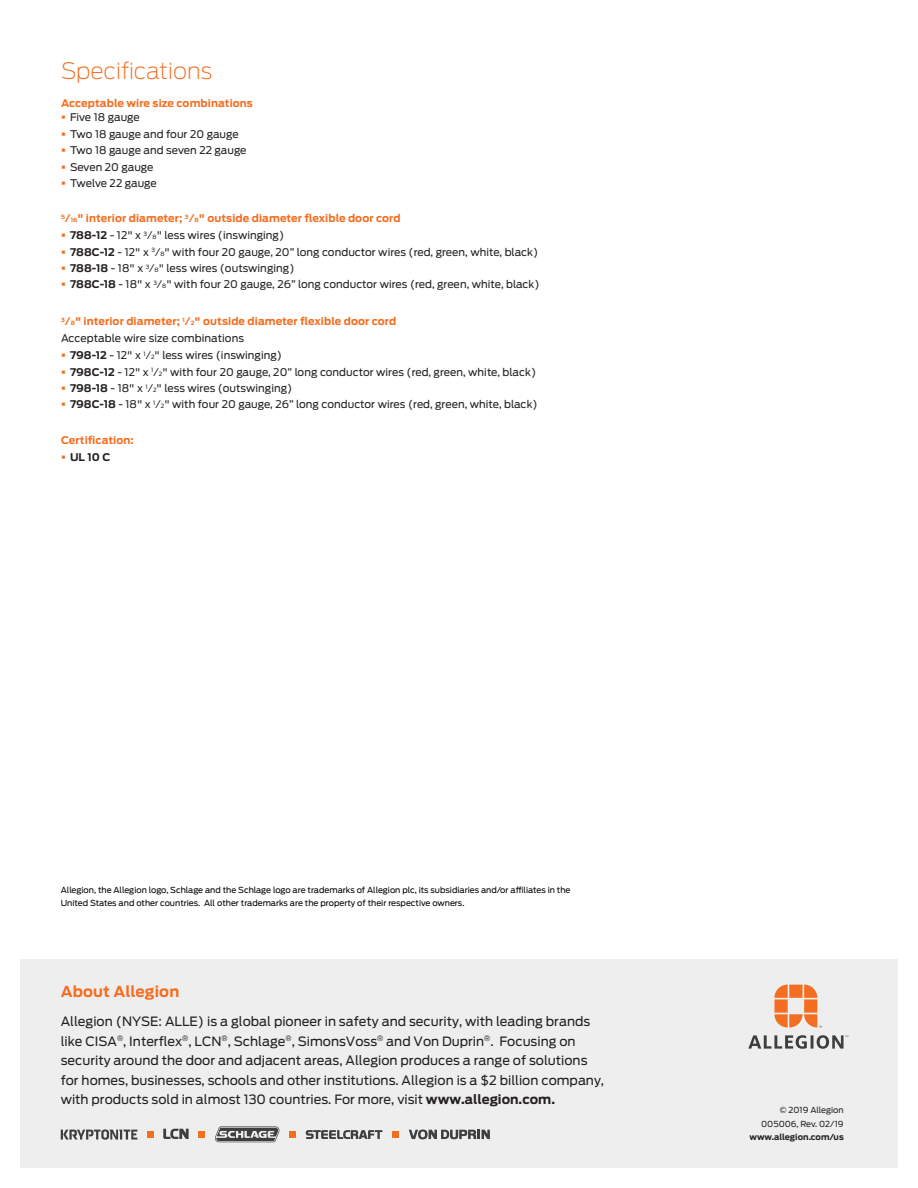
<style>
.page{position:relative;width:918px;height:1188px;background:#fff}
.page>*{position:absolute;margin:0;border:0;box-sizing:border-box;transform-origin:0 0}
.Section_subhead_15_1{font:200 22.5px "Antenna";color:#f36e21}
.Body_subhead_7_11pt{font:700 15px "Antenna";letter-spacing:.01em;color:#f36e21}
.Body_text_8_5_12pt{font:12.75px/19.5px "Antenna";color:#231f20}
.Body_Subhead_7_11pt{font:10.5px "Antenna";letter-spacing:.005em;color:#231f20}
.Body_Subhead_7_11pt-2{font:700 10.5px "Antenna";letter-spacing:.01em;color:#f36e21}
.Body_Subhead_7_11pt-3{font:10.5px "Antenna";letter-spacing:-.015em;color:#231f20}
.t1{font:700 10.5px "Antenna";color:#231f20}
.Legal_5_5_9pt{font:8.25px/13.5px "Antenna";color:#000}
.Back_cover_informati{font:8.25px "Antenna";color:#231f20}
.Back_cover_informati-2{font:700 8.25px "Antenna";color:#231f20}
.s1{color:#f36e21}
.s2{font-size:5.7px}
.s3{font-weight:700}
</style>
<div class="page">
<div style="left:20px;top:959px;width:878px;height:209px;background:#eeeeef"></div>
<svg style="left:774px;top:985px;width:48px;height:43px"></svg>
<svg style="left:748px;top:1035px;width:100px;height:14px"></svg>
<svg style="left:163px;top:1129px;width:26px;height:10px"></svg>
<svg style="left:147px;top:1131px;width:6px;height:6px"></svg>
<svg style="left:199px;top:1131px;width:6px;height:6px"></svg>
<svg style="left:409px;top:1130px;width:81px;height:9px"></svg>
<svg style="left:215px;top:1126px;width:65px;height:16px"></svg>
<svg style="left:306px;top:1130px;width:76px;height:9px"></svg>
<div style="left:289px;top:1131px;width:7px;height:6px;background:#f36e21"></div>
<div style="left:392px;top:1131px;width:7px;height:6px;background:#f36e21"></div>
<svg style="left:61px;top:1129px;width:76px;height:11px"></svg>
<p class="Section_subhead_15_1" style="left:61px;top:58px;width:153px">Specifications</p>
<p class="Body_Subhead_7_11pt-2" style="left:61px;top:97px;width:193px">Acceptable wire size combinations</p>
<p class="Body_Subhead_7_11pt" style="left:61px;top:112px;width:80px"><span class="s1">▪</span> Five 18 gauge</p>
<p class="Body_Subhead_7_11pt" style="left:61px;top:128px;width:179px"><span class="s1">▪</span> Two 18 gauge and four 20 gauge</p>
<p class="Body_Subhead_7_11pt" style="left:61px;top:144px;width:187px"><span class="s1">▪</span> Two 18 gauge and seven 22 gauge</p>
<p class="Body_Subhead_7_11pt" style="left:61px;top:161px;width:94px"><span class="s1">▪</span> Seven 20 gauge</p>
<p class="Body_Subhead_7_11pt-3" style="left:61px;top:177px;width:97px"><span class="s1">▪</span> Twelve 22 gauge</p>
<p class="Body_Subhead_7_11pt-2" style="left:61px;top:212px;width:341px"><sup>5</sup>⁄<span class="s2">16</span>" interior diameter; <sup>3</sup>⁄<span class="s2">8</span>" outside diameter flexible door cord</p>
<p class="Body_Subhead_7_11pt" style="left:61px;top:229px;width:225px"><span class="s1">▪</span> <span class="s3">788-12</span> - 12" x <sup>3</sup>⁄<span class="s2">8</span>" less wires (inswinging)</p>
<p class="Body_Subhead_7_11pt" style="left:61px;top:246px;width:479px"><span class="s1">▪</span> <span class="s3">788C-12</span> - 12" x <sup>3</sup>⁄<span class="s2">8</span>" with four 20 gauge, 20” long conductor wires (red, green, white, black)</p>
<p class="Body_Subhead_7_11pt" style="left:61px;top:262px;width:235px"><span class="s1">▪</span> <span class="s3">788-18</span> - 18" x <sup>3</sup>⁄<span class="s2">8</span>" less wires (outswinging)</p>
<p class="Body_Subhead_7_11pt" style="left:61px;top:279px;width:480px"><span class="s1">▪</span> <span class="s3">788C-18</span> - 18" x <sup>3</sup>⁄<span class="s2">8</span>" with four 20 gauge, 26” long conductor wires (red, green, white, black)</p>
<p class="Body_Subhead_7_11pt-2" style="left:61px;top:315px;width:337px"><sup>3</sup>⁄<span class="s2">8</span>" interior diameter; <sup>1</sup>⁄<span class="s2">2</span>" outside diameter flexible door cord</p>
<p class="Body_Subhead_7_11pt" style="left:61px;top:332px;width:185px">Acceptable wire size combinations</p>
<p class="Body_Subhead_7_11pt" style="left:61px;top:349px;width:223px"><span class="s1">▪</span> <span class="s3">798-12</span> - 12" x <sup>1</sup>⁄<span class="s2">2</span>" less wires (inswinging)</p>
<p class="Body_Subhead_7_11pt" style="left:61px;top:366px;width:477px"><span class="s1">▪</span> <span class="s3">798C-12</span> - 12" x <sup>1</sup>⁄<span class="s2">2</span>" with four 20 gauge, 20” long conductor wires (red, green, white, black)</p>
<p class="Body_Subhead_7_11pt" style="left:61px;top:382px;width:233px"><span class="s1">▪</span> <span class="s3">798-18</span> - 18" x <sup>1</sup>⁄<span class="s2">2</span>" less wires (outswinging)</p>
<p class="Body_Subhead_7_11pt" style="left:61px;top:399px;width:478px"><span class="s1">▪</span> <span class="s3">798C-18</span> - 18" x <sup>1</sup>⁄<span class="s2">2</span>" with four 20 gauge, 26” long conductor wires (red, green, white, black)</p>
<p class="Body_Subhead_7_11pt-2" style="left:61px;top:434px;width:74px">Certification:</p>
<p class="t1" style="left:61px;top:451px;width:51px"><span class="s1">▪</span> UL 10 C</p>
<p class="Legal_5_5_9pt" style="left:61px;top:883px;width:511px">Allegion, the Allegion logo, Schlage and the Schlage logo are trademarks of Allegion plc, its subsidiaries and/or affiliates in the<br>United States and other countries. All other trademarks are the property of their respective owners.</p>
<p class="Body_subhead_7_11pt" style="left:61px;top:982px;width:120px">About Allegion</p>
<p class="Body_text_8_5_12pt" style="left:61px;top:1012px;width:545px">Allegion (NYSE: ALLE) is a global pioneer in safety and security, with leading brands like CISA<sup>®</sup>, Interflex<sup>®</sup>, LCN<sup>®</sup>, Schlage<sup>®</sup>, SimonsVoss<sup>®</sup> and Von Duprin<sup>®</sup>. Focusing on security around the door and adjacent areas, Allegion produces a range of solutions for homes, businesses, schools and other institutions. Allegion is a $2 billion company, with products sold in almost 130 countries. For more, visit <span class="s3">www.allegion.com.</span></p>
<p class="Back_cover_informati" style="left:780px;top:1106px;width:65px">© 2019 Allegion</p>
<p class="Back_cover_informati" style="left:761px;top:1119px;width:84px">005006, Rev. 02/19</p>
<p class="Back_cover_informati-2" style="left:749px;top:1132px;width:96px">www.allegion.com/us</p>
</div>
